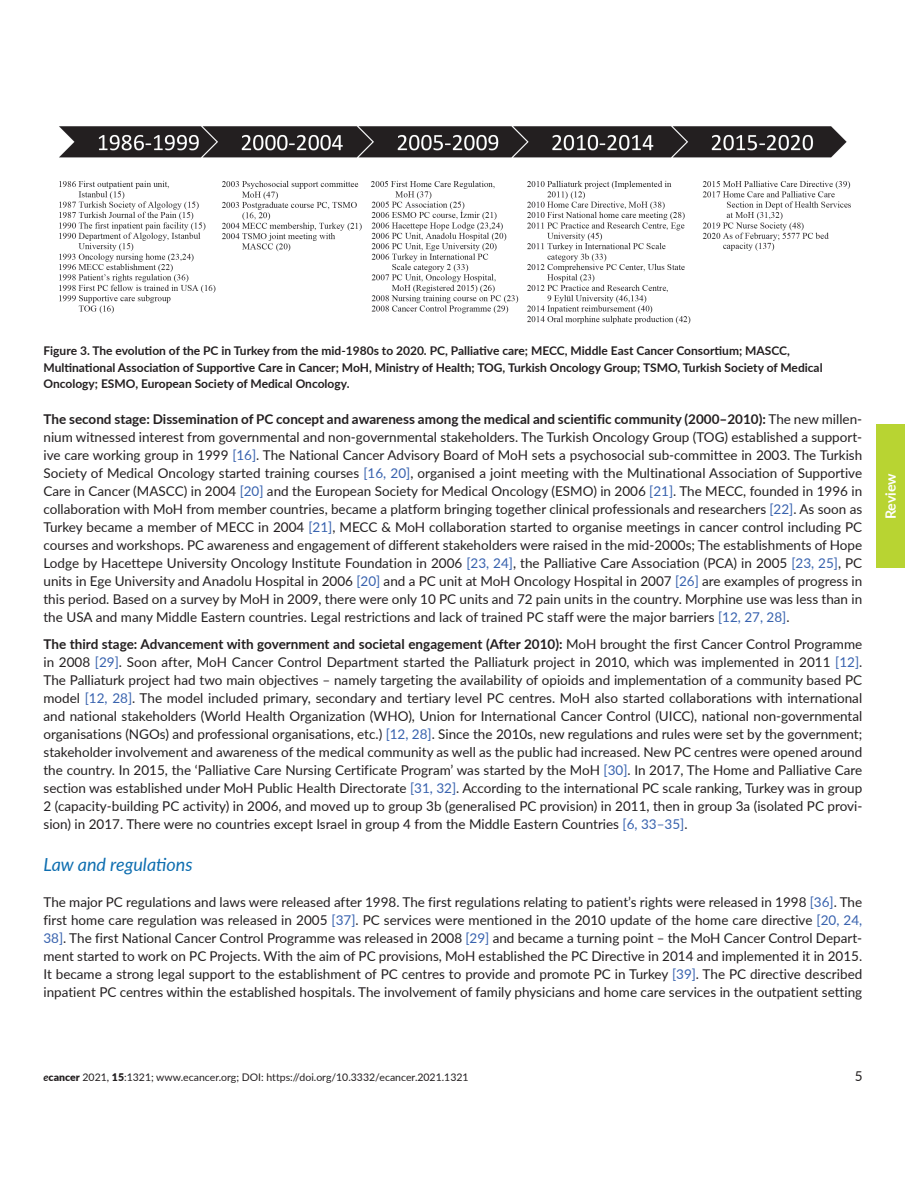
<style>
.page{position:relative;width:918px;height:1188px;background:#fff}
.page>*{position:absolute;margin:0;border:0;box-sizing:border-box;transform-origin:0 0}
.t1{font:italic 18px "Lato";color:#0e6eb0}
.t2{font:700 14.25px "Lato";letter-spacing:-.005em;color:#fff}
.t3{font:13.5px/18px "Lato";color:#231f20;text-align:justify}
.t4{font:700 12px/16.5px "Lato";color:#231f20}
.t5{font:10.5px "Lato";color:#231f20}
.s1{font-weight:700}
.s2{color:#3862ae}
.s3{font-weight:700;font-style:italic}
.s4{font-weight:900}
</style>
<div class="page">
<div style="left:876px;top:425px;width:29px;height:143px;background:#b8d432"></div>
<img style="left:59px;top:126px;width:791px;height:197px">
<p class="t4" style="left:44px;top:342px;width:781px">Figure 3. The evolution of the PC in Turkey from the mid-1980s to 2020. PC, Palliative care; MECC, Middle East Cancer Consortium; MASCC,<br>Multinational Association of Supportive Care in Cancer; MoH, Ministry of Health; TOG, Turkish Oncology Group; TSMO, Turkish Society of Medical<br>Oncology; ESMO, European Society of Medical Oncology.</p>
<p class="t3" style="left:44px;top:410px;width:820px"><span class="s1">The second stage: Dissemination of PC concept and awareness among the medical and scientific community (2000–2010):</span> The new millen&shy;nium witnessed interest from governmental and non-governmental stakeholders. The Turkish Oncology Group (TOG) established a support&shy;ive care working group in 1999 <span class="s2">[16]</span>. The National Cancer Advisory Board of MoH sets a psychosocial sub-committee in 2003. The Turkish Society of Medical Oncology started training courses <span class="s2">[16, 20]</span>, organised a joint meeting with the Multinational Association of Supportive Care in Cancer (MASCC) in 2004 <span class="s2">[20]</span> and the European Society for Medical Oncology (ESMO) in 2006 <span class="s2">[21]</span>. The MECC, founded in 1996 in collaboration with MoH from member countries, became a platform bringing together clinical professionals and researchers <span class="s2">[22]</span>. As soon as Turkey became a member of MECC in 2004 <span class="s2">[21]</span>, MECC &amp; MoH collaboration started to organise meetings in cancer control including PC courses and workshops. PC awareness and engagement of different stakeholders were raised in the mid-2000s; The establishments of Hope Lodge by Hacettepe University Oncology Institute Foundation in 2006 <span class="s2">[23, 24]</span>, the Palliative Care Association (PCA) in 2005 <span class="s2">[23, 25]</span>, PC units in Ege University and Anadolu Hospital in 2006 <span class="s2">[20]</span> and a PC unit at MoH Oncology Hospital in 2007 <span class="s2">[26]</span> are examples of progress in this period. Based on a survey by MoH in 2009, there were only 10 PC units and 72 pain units in the country. Morphine use was less than in the USA and many Middle Eastern countries. Legal restrictions and lack of trained PC staff were the major barriers <span class="s2">[12, 27, 28]</span>.</p>
<p class="t3" style="left:44px;top:635px;width:820px"><span class="s1">The third stage: Advancement with government and societal engagement (After 2010):</span> MoH brought the first Cancer Control Programme in 2008 <span class="s2">[29]</span>. Soon after, MoH Cancer Control Department started the Palliaturk project in 2010, which was implemented in 2011 <span class="s2">[12]</span>.<br>The Palliaturk project had two main objectives – namely targeting the availability of opioids and implementation of a community based PC model <span class="s2">[12, 28]</span>. The model included primary, secondary and tertiary level PC centres. MoH also started collaborations with international and national stakeholders (World Health Organization (WHO), Union for International Cancer Control (UICC), national non-governmental organisations (NGOs) and professional organisations, etc.) <span class="s2">[12, 28]</span>. Since the 2010s, new regulations and rules were set by the government; stakeholder involvement and awareness of the medical community as well as the public had increased. New PC centres were opened around the country. In 2015, the ‘Palliative Care Nursing Certificate Program’ was started by the MoH <span class="s2">[30]</span>. In 2017, The Home and Palliative Care section was established under MoH Public Health Directorate <span class="s2">[31, 32]</span>. According to the international PC scale ranking, Turkey was in group 2 (capacity-building PC activity) in 2006, and moved up to group 3b (generalised PC provision) in 2011, then in group 3a (isolated PC provi&shy;sion) in 2017. There were no countries except Israel in group 4 from the Middle Eastern Countries <span class="s2">[6, 33–35]</span>.</p>
<h1 class="t1" style="left:43px;top:852px;width:151px">Law and regulations</h1>
<p class="t3" style="left:43px;top:893px;width:820px">The major PC regulations and laws were released after 1998. The first regulations relating to patient’s rights were released in 1998 <span class="s2">[36]</span>. The first home care regulation was released in 2005 <span class="s2">[37]</span>. PC services were mentioned in the 2010 update of the home care directive <span class="s2">[20, 24, 38]</span>. The first National Cancer Control Programme was released in 2008 <span class="s2">[29]</span> and became a turning point – the MoH Cancer Control Depart&shy;ment started to work on PC Projects. With the aim of PC provisions, MoH established the PC Directive in 2014 and implemented it in 2015.<br>It became a strong legal support to the establishment of PC centres to provide and promote PC in Turkey <span class="s2">[39]</span>. The PC directive described inpatient PC centres within the established hospitals. The involvement of family physicians and home care services in the outpatient setting</p>
<p class="t2" style="left:880px;top:519px;width:48px;rotate:-90deg">Review</p>
<p class="t5" style="left:44px;top:1070px;width:427px"><span class="s3">e</span><span class="s4">cancer</span> 2021, <span class="s4">15</span>:1321; www.ecancer.org; DOI: https://doi.org/10.3332/ecancer.2021.1321</p>
<p class="t3" style="left:855px;top:1067px;width:9px">5</p>
</div>
